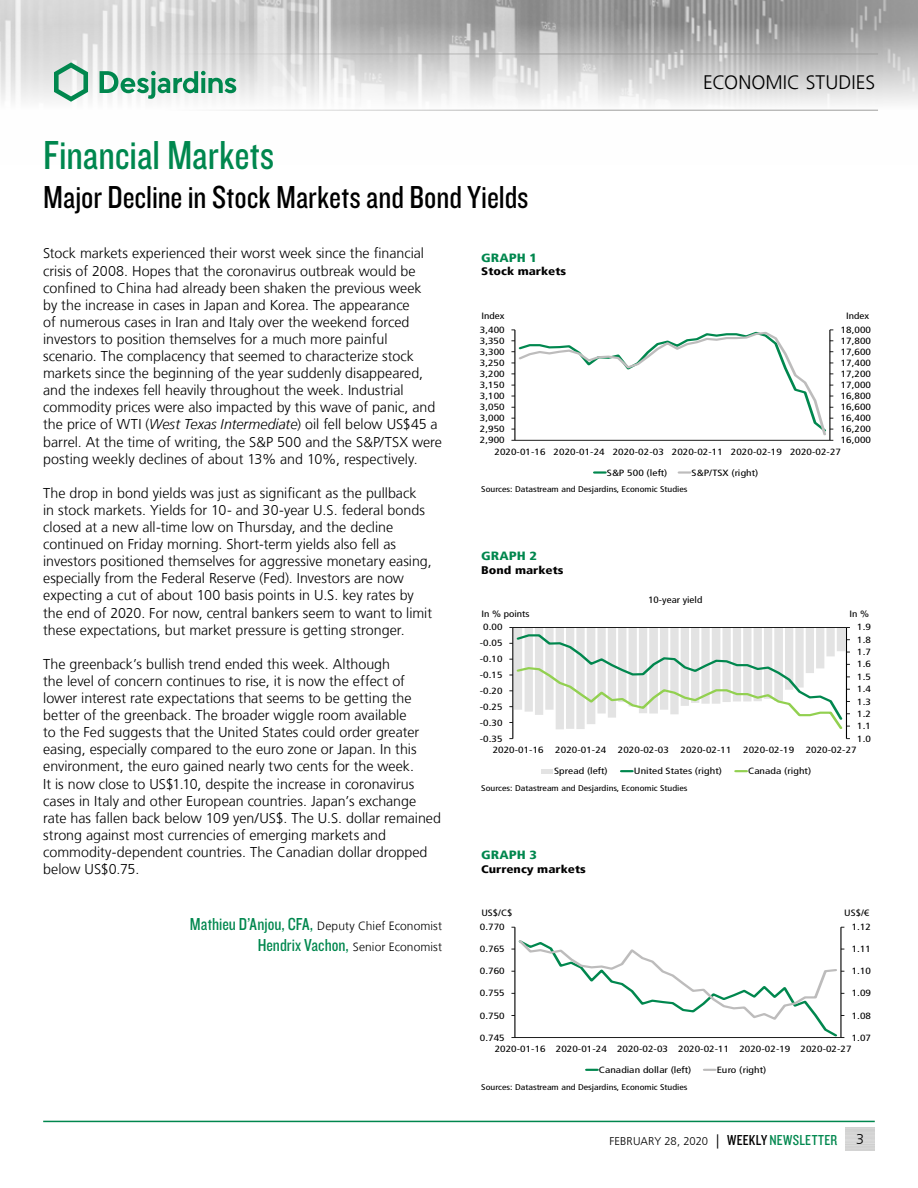
<style>
.page{position:relative;width:918px;height:1188px;background:#fff}
.page>*{position:absolute;margin:0;border:0;box-sizing:border-box;transform-origin:0 0}
.t1{font:42px "Knockout 29 Junior Ltweight";color:#00874e}
.t2{font:33px "Knockout 29 Junior Ltweight";letter-spacing:-.005em;color:#000}
.t3{font:300 19.5px "Frutiger LT";letter-spacing:.005em;color:#000}
.t4{font:300 14.25px/17.1px "Frutiger LT";color:#000}
.t5{font:300 12px/21.6px "Frutiger LT";letter-spacing:.01em;color:#000;text-align:right}
.t6{font:900 condensed 12px "Frutiger LT";color:#00874e;scale:1.2 1}
.t7{font:300 11.25px "Frutiger LT";letter-spacing:-.005em;color:#000}
.t8{font:900 condensed 11.1px "Frutiger LT";color:#000;scale:1.2 1}
.t9{font:condensed 9.15px "Frutiger LT";color:#000;scale:1.2 1}
.t10{font:condensed 9px "Frutiger LT";letter-spacing:.005em;color:#000;scale:1.26 1}
.t11{font:condensed 8.25px "Frutiger LT";color:#000;scale:1.2 1}
.s1{font-style:italic}
.s2{font-family:"Knockout 29 Junior Ltweight";font-weight:400;font-size:18px;color:#00874e}
.s3{font-size:14.25px}
.s4{font-family:"Knockout 29 Junior Ltweight";font-weight:400;font-size:15px}
.s5{font-family:"Knockout 29 Junior Ltweight";font-weight:400;font-size:15px;color:#00874e}
</style>
<div class="page">
<img style="left:0;top:0;width:918px;height:110px">
<hr style="left:0;top:54px;width:878px;height:1px;background:#9d9d9c">
<hr style="left:0;top:110px;width:878px;height:1px;background:#9d9d9c">
<svg style="left:54px;top:62px;width:34px;height:40px"></svg>
<svg style="left:100px;top:71px;width:136px;height:28px"></svg>
<hr style="left:43px;top:1121px;width:832px;height:1px;background:#00874e">
<svg style="left:511px;top:330px;width:322px;height:111px"></svg>
<svg style="left:594px;top:471px;width:11px;height:3px"></svg>
<svg style="left:679px;top:471px;width:11px;height:3px"></svg>
<hr style="left:846px;top:627px;width:1px;height:112px;background:#000">
<hr style="left:513px;top:627px;width:1px;height:112px;background:#000">
<svg style="left:509px;top:627px;width:341px;height:104px"></svg>
<hr style="left:542px;top:769px;width:11px;height:4px;background:#e3e3e3">
<svg style="left:621px;top:770px;width:11px;height:2px"></svg>
<svg style="left:736px;top:770px;width:11px;height:2px"></svg>
<hr style="left:841px;top:927px;width:1px;height:111px;background:#000">
<hr style="left:515px;top:927px;width:1px;height:111px;background:#000">
<svg style="left:511px;top:938px;width:333px;height:100px"></svg>
<svg style="left:586px;top:1069px;width:11px;height:2px"></svg>
<svg style="left:704px;top:1069px;width:11px;height:2px"></svg>
<h3 class="t3" style="left:703px;top:72px;width:174px">ECONOMIC STUDIES</h3>
<h1 class="t1" style="left:43px;top:128px;width:233px">Financial Markets</h1>
<h2 class="t2" style="left:43px;top:176px;width:487px">Major Decline in Stock Markets and Bond Yields</h2>
<p class="t4" style="left:43px;top:245px;width:400px">Stock markets experienced their worst week since the financial crisis of 2008. Hopes that the coronavirus outbreak would be confined to China had already been shaken the previous week<br>by the increase in cases in Japan and Korea. The appearance<br>of numerous cases in Iran and Italy over the weekend forced investors to position themselves for a much more painful scenario. The complacency that seemed to characterize stock markets since the beginning of the year suddenly disappeared, and the indexes fell heavily throughout the week. Industrial commodity prices were also impacted by this wave of panic, and the price of WTI (<span class="s1">West Texas Intermediate</span>) oil fell below US$45 a barrel. At the time of writing, the S&amp;P 500 and the S&amp;P/TSX were posting weekly declines of about 13% and 10%, respectively.</p>
<p class="t4" style="left:43px;top:485px;width:391px">The drop in bond yields was just as significant as the pullback<br>in stock markets. Yields for 10- and 30-year U.S. federal bonds closed at a new all-time low on Thursday, and the decline continued on Friday morning. Short-term yields also fell as investors positioned themselves for aggressive monetary easing, especially from the Federal Reserve (Fed). Investors are now expecting a cut of about 100 basis points in U.S. key rates by the end of 2020. For now, central bankers seem to want to limit these expectations, but market pressure is getting stronger.</p>
<p class="t4" style="left:43px;top:656px;width:399px">The greenback’s bullish trend ended this week. Although<br>the level of concern continues to rise, it is now the effect of lower interest rate expectations that seems to be getting the better of the greenback. The broader wiggle room available<br>to the Fed suggests that the United States could order greater easing, especially compared to the euro zone or Japan. In this environment, the euro gained nearly two cents for the week.<br>It is now close to US$1.10, despite the increase in coronavirus cases in Italy and other European countries. Japan’s exchange rate has fallen back below 109 yen/US$. The U.S. dollar remained strong against most currencies of emerging markets and commodity-dependent countries. The Canadian dollar dropped below US$0.75.</p>
<p class="t6" style="left:481px;top:250px;width:48px">GRAPH 1</p>
<p class="t8" style="left:481px;top:265px;width:72px">Stock markets</p>
<p class="t9" style="left:481px;top:310px;width:21px">Index</p>
<p class="t9" style="left:846px;top:310px;width:21px">Index</p>
<p class="t10" style="left:480px;top:324px;width:21px">3,400</p>
<p class="t10" style="left:841px;top:324px;width:26px">18,000</p>
<p class="t10" style="left:480px;top:335px;width:21px">3,350</p>
<p class="t10" style="left:841px;top:335px;width:26px">17,800</p>
<p class="t10" style="left:480px;top:346px;width:21px">3,300</p>
<p class="t10" style="left:841px;top:346px;width:26px">17,600</p>
<p class="t10" style="left:480px;top:358px;width:21px">3,250</p>
<p class="t10" style="left:841px;top:358px;width:26px">17,400</p>
<p class="t10" style="left:480px;top:369px;width:21px">3,200</p>
<p class="t10" style="left:841px;top:369px;width:26px">17,200</p>
<p class="t10" style="left:480px;top:380px;width:21px">3,150</p>
<p class="t10" style="left:841px;top:380px;width:26px">17,000</p>
<p class="t10" style="left:480px;top:391px;width:21px">3,100</p>
<p class="t10" style="left:841px;top:391px;width:26px">16,800</p>
<p class="t10" style="left:480px;top:402px;width:21px">3,050</p>
<p class="t10" style="left:841px;top:402px;width:26px">16,600</p>
<p class="t10" style="left:480px;top:413px;width:21px">3,000</p>
<p class="t10" style="left:841px;top:413px;width:26px">16,400</p>
<p class="t10" style="left:480px;top:424px;width:21px">2,950</p>
<p class="t10" style="left:841px;top:424px;width:26px">16,200</p>
<p class="t10" style="left:480px;top:435px;width:21px">2,900</p>
<p class="t10" style="left:841px;top:435px;width:26px">16,000</p>
<p class="t10" style="left:495px;top:446px;width:277px">2020-01-16 2020-01-24 2020-02-03 2020-02-11 2020-02-19 2020-02-27</p>
<p class="t10" style="left:607px;top:467px;width:50px">S&amp;P 500 (left)</p>
<p class="t10" style="left:692px;top:467px;width:55px">S&amp;P/TSX (right)</p>
<p class="t11" style="left:481px;top:485px;width:173px">Sources: Datastream and Desjardins, Economic Studies</p>
<p class="t6" style="left:481px;top:549px;width:48px">GRAPH 2</p>
<p class="t8" style="left:481px;top:563px;width:70px">Bond markets</p>
<p class="t9" style="left:648px;top:595px;width:47px">10-year yield</p>
<p class="t9" style="left:481px;top:609px;width:42px">In % points</p>
<p class="t9" style="left:850px;top:609px;width:18px">In %</p>
<p class="t10" style="left:483px;top:622px;width:17px">0.00</p>
<p class="t10" style="left:857px;top:622px;width:12px">1.9</p>
<p class="t10" style="left:857px;top:634px;width:12px">1.8</p>
<p class="t10" style="left:480px;top:638px;width:20px">-0.05</p>
<p class="t10" style="left:857px;top:647px;width:12px">1.7</p>
<p class="t10" style="left:480px;top:654px;width:20px">-0.10</p>
<p class="t10" style="left:857px;top:659px;width:12px">1.6</p>
<p class="t10" style="left:480px;top:670px;width:20px">-0.15</p>
<p class="t10" style="left:857px;top:671px;width:12px">1.5</p>
<p class="t10" style="left:857px;top:684px;width:12px">1.4</p>
<p class="t10" style="left:480px;top:686px;width:20px">-0.20</p>
<p class="t10" style="left:857px;top:696px;width:12px">1.3</p>
<p class="t10" style="left:480px;top:701px;width:20px">-0.25</p>
<p class="t10" style="left:857px;top:709px;width:12px">1.2</p>
<p class="t10" style="left:480px;top:717px;width:20px">-0.30</p>
<p class="t10" style="left:857px;top:721px;width:12px">1.1</p>
<p class="t10" style="left:480px;top:733px;width:20px">-0.35</p>
<p class="t10" style="left:857px;top:733px;width:12px">1.0</p>
<p class="t10" style="left:493px;top:745px;width:42px">2020-01-16</p>
<p class="t10" style="left:555px;top:745px;width:42px">2020-01-24</p>
<p class="t10" style="left:618px;top:745px;width:42px">2020-02-03</p>
<p class="t10" style="left:681px;top:745px;width:42px">2020-02-11</p>
<p class="t10" style="left:743px;top:745px;width:42px">2020-02-19</p>
<p class="t10" style="left:806px;top:745px;width:42px">2020-02-27</p>
<p class="t10" style="left:554px;top:766px;width:44px">Spread (left)</p>
<p class="t10" style="left:634px;top:766px;width:71px">United States (right)</p>
<p class="t10" style="left:748px;top:766px;width:52px">Canada (right)</p>
<p class="t11" style="left:481px;top:783px;width:173px">Sources: Datastream and Desjardins, Economic Studies</p>
<p class="t6" style="left:481px;top:848px;width:48px">GRAPH 3</p>
<p class="t8" style="left:481px;top:862px;width:89px">Currency markets</p>
<p class="t9" style="left:481px;top:907px;width:27px">US$/C$</p>
<p class="t9" style="left:844px;top:907px;width:22px">US$/€</p>
<p class="t5" style="left:190px;top:915px;width:254px"><span class="s2">Mathieu D’Anjou, CFA,</span> Deputy Chief Economist<br><span class="s2">Hendrix Vachon,</span> Senior Economist</p>
<p class="t10" style="left:480px;top:922px;width:21px">0.770</p>
<p class="t10" style="left:852px;top:922px;width:17px">1.12</p>
<p class="t10" style="left:480px;top:944px;width:21px">0.765</p>
<p class="t10" style="left:852px;top:944px;width:17px">1.11</p>
<p class="t10" style="left:480px;top:966px;width:21px">0.760</p>
<p class="t10" style="left:852px;top:966px;width:17px">1.10</p>
<p class="t10" style="left:480px;top:988px;width:21px">0.755</p>
<p class="t10" style="left:852px;top:988px;width:17px">1.09</p>
<p class="t10" style="left:480px;top:1010px;width:21px">0.750</p>
<p class="t10" style="left:852px;top:1010px;width:17px">1.08</p>
<p class="t10" style="left:480px;top:1032px;width:21px">0.745</p>
<p class="t10" style="left:852px;top:1032px;width:17px">1.07</p>
<p class="t10" style="left:495px;top:1044px;width:285px">2020-01-16 2020-01-24 2020-02-03 2020-02-11 2020-02-19 2020-02-27</p>
<p class="t10" style="left:599px;top:1065px;width:75px">Canadian dollar (left)</p>
<p class="t10" style="left:717px;top:1065px;width:41px">Euro (right)</p>
<p class="t11" style="left:481px;top:1082px;width:173px">Sources: Datastream and Desjardins, Economic Studies</p>
<p class="t7" style="left:609px;top:1135px;width:229px">FEBRUARY 28, 2020 <span class="s3">|</span> <span class="s4">WEEKLY</span> <span class="s5">NEWSLETTER</span></p>
<p class="t4" style="left:856px;top:1131px;width:9px">3</p>
</div>
